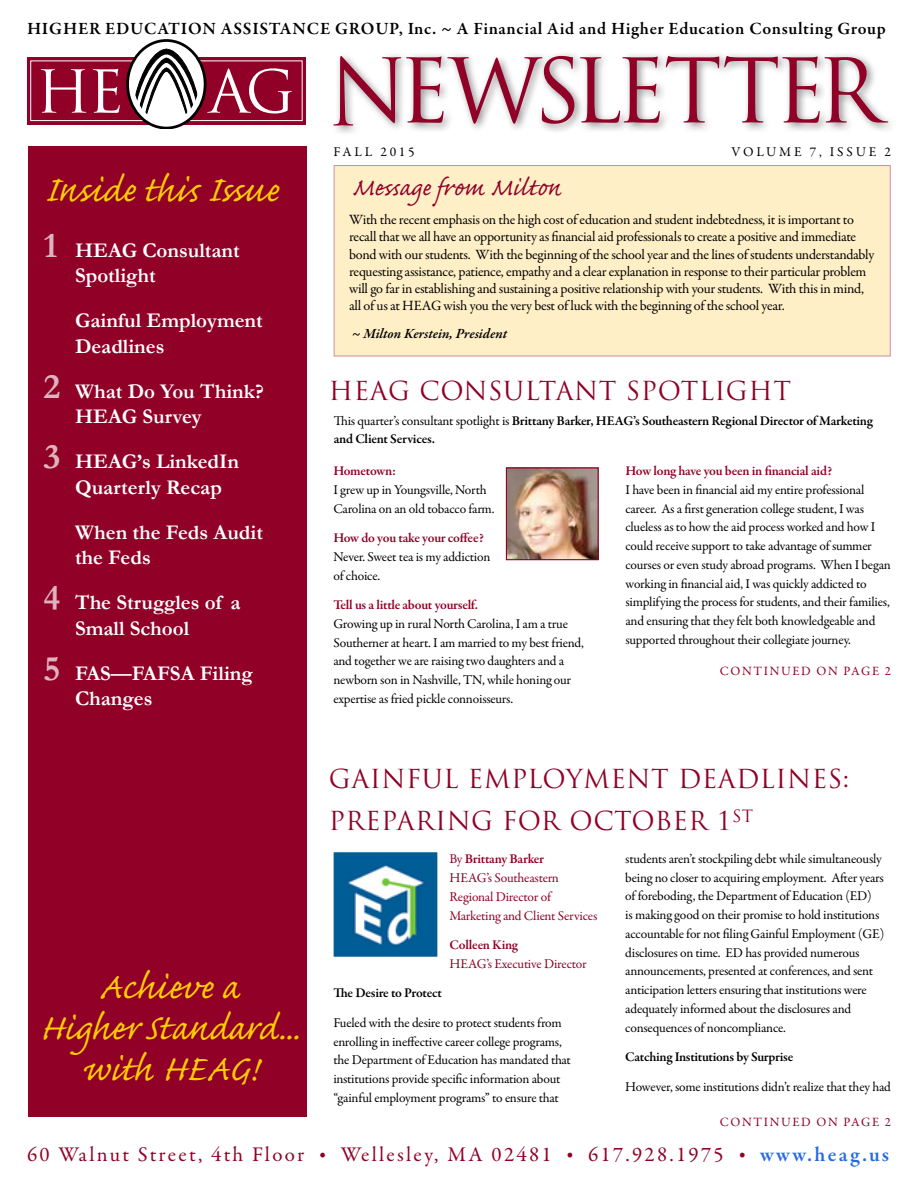
<style>
.page{position:relative;width:918px;height:1188px;background:#fff}
.page>*{position:absolute;margin:0;border:0;box-sizing:border-box;transform-origin:0 0}
.t1{font:46.5px/40.8px "Caflisch Script Pro";letter-spacing:-.005em;color:#ffcd03;text-align:center}
.t2{font:31.5px "Caflisch Script Pro";color:#900027}
.t3{font:25.5px/41.7px "Trajan Pro";letter-spacing:.02em;color:#900027}
.t4{font:700 21px/25.5px "Garamond";color:#fff}
.t5{font:21px "Garamond Premr Pro";letter-spacing:.11em;color:#900027}
.t6{font:600 17.4px "Garamond Premr Pro";letter-spacing:.04em;color:#000}
.t7{font:14.25px/17.2px "Garamond Premr Pro";letter-spacing:-.02em;color:#000}
.t8{font:italic 600 14.25px "Garamond Premr Pro";letter-spacing:-.005em;color:#000}
.t9{font:13.5px/18.8px "Garamond Premr Pro";letter-spacing:-.02em;color:#000}
.t10{font:600 13.5px/18.8px "Garamond Premr Pro";letter-spacing:-.02em;color:#000}
.t11{font:600 13.5px "Garamond Premr Pro";letter-spacing:-.02em;color:#900027}
.t12{font:13.5px/18.8px "Garamond Premr Pro";letter-spacing:-.02em;color:#900027}
.t13{font:13.5px "Garamond Premr Pro";letter-spacing:.21em;color:#000}
.t14{font:13.5px "Garamond Premr Pro";letter-spacing:.2em;color:#000}
.t15{font:12.75px "Garamond Premr Pro";letter-spacing:.13em;color:#900027}
.s1{font-size:36px;color:#deb3be}
.s2{font-weight:400}
.s3{font-weight:600}
.s4{font-size:15px}
.s5{font-weight:600;color:#256ae3}
</style>
<div class="page">
<div style="left:27px;top:57px;width:279px;height:67px;background:#900027"></div>
<div style="left:30px;top:60px;width:273px;height:61px;border:1px solid #fff"></div>
<svg style="left:41px;top:69px;width:45px;height:44px"></svg>
<svg style="left:93px;top:69px;width:27px;height:44px"></svg>
<svg style="left:207px;top:68px;width:85px;height:46px"></svg>
<svg style="left:128px;top:41px;width:77px;height:87px"></svg>
<div style="left:126px;top:39px;width:80px;height:90px;border:3px solid #000;border-radius:50%"></div>
<svg style="left:135px;top:49px;width:63px;height:66px;background:#aeaeae"></svg>
<div style="left:28px;top:141px;width:279px;height:976px;background:#900027"></div>
<div style="left:329px;top:51px;width:569px;height:85px;background:#000;opacity:.46"></div>
<svg style="left:333px;top:56px;width:555px;height:70px"></svg>
<div style="left:14px;top:129px;width:298px;height:16px;background:#fff"></div>
<div style="left:334px;top:165px;width:557px;height:191px;background:#ffefc6;border:1px solid #ce8fa0"></div>
<img style="left:508px;top:469px;width:89px;height:89px">
<div style="left:506px;top:467px;width:93px;height:93px;border:1px solid #900027"></div>
<img style="left:333px;top:852px;width:105px;height:105px">
<p class="t6" style="left:27px;top:18px;width:860px">HIGHER EDUCATION ASSISTANCE GROUP, Inc. ~ A Financial Aid and Higher Education Consulting Group</p>
<p class="t14" style="left:333px;top:144px;width:83px">FALL 2015</p>
<p class="t13" style="left:732px;top:144px;width:161px">VOLUME 7, ISSUE 2</p>
<h1 class="t1" style="left:45px;top:174px;width:236px">Inside this Issue</h1>
<h2 class="t2" style="left:352px;top:171px;width:211px">Message from Milton</h2>
<h3 class="t4" style="left:75px;top:237px;width:166px;text-indent:-32px"><span class="s1">1</span> HEAG Consultant<br>Spotlight</h3>
<h3 class="t4" style="left:75px;top:308px;width:189px">Gainful Employment<br>Deadlines</h3>
<h3 class="t4" style="left:75px;top:378px;width:190px;text-indent:-32px"><span class="s1">2</span> What Do You Think?<br>HEAG Survey</h3>
<h3 class="t4" style="left:75px;top:449px;width:166px;text-indent:-32px"><span class="s1">3</span> HEAG’s LinkedIn<br>Quarterly Recap</h3>
<h3 class="t4" style="left:75px;top:519px;width:189px">When the Feds Audit the Feds</h3>
<h3 class="t4" style="left:75px;top:589px;width:167px;text-indent:-32px"><span class="s1">4</span> The Struggles of a<br>Small School</h3>
<h3 class="t4" style="left:75px;top:660px;width:179px;text-indent:-32px"><span class="s1">5</span> FAS—FAFSA Filing<br>Changes</h3>
<h1 class="t1" style="left:39px;top:971px;width:261px">Achieve a<br>Higher Standard... with HEAG!</h1>
<p class="t7" style="left:349px;top:211px;width:527px">With the recent emphasis on the high cost of education and student indebtedness, it is important to recall that we all have an opportunity as financial aid professionals to create a positive and immediate bond with our students. With the beginning of the school year and the lines of students understandably requesting assistance, patience, empathy and a clear explanation in response to their particular problem will go far in establishing and sustaining a positive relationship with your students. With this in mind, all of us at HEAG wish you the very best of luck with the beginning of the school year.</p>
<p class="t8" style="left:352px;top:325px;width:157px">~ Milton Kerstein, President</p>
<h3 class="t3" style="left:329px;top:370px;width:464px">HEAG CONSULTANT SPOTLIGHT</h3>
<p class="t10" style="left:334px;top:411px;width:541px"><span class="s2">This quarter’s consultant spotlight is</span> Brittany Barker, HEAG’s Southeastern Regional Director of Marketing and Client Services.</p>
<p class="t11" style="left:333px;top:463px;width:64px">Hometown:</p>
<p class="t9" style="left:333px;top:480px;width:163px">I grew up in Youngsville, North<br>Carolina on an old tobacco farm.</p>
<p class="t11" style="left:333px;top:530px;width:152px">How do you take your coffee?</p>
<p class="t9" style="left:333px;top:548px;width:159px">Never. Sweet tea is my addiction of choice.</p>
<p class="t11" style="left:333px;top:597px;width:146px">Tell us a little about yourself.</p>
<p class="t9" style="left:333px;top:615px;width:252px">Growing up in rural North Carolina, I am a true Southerner at heart. I am married to my best friend, and together we are raising two daughters and a newborn son in Nashville, TN, while honing our expertise as fried pickle connoisseurs.</p>
<p class="t11" style="left:626px;top:463px;width:208px">How long have you been in financial aid?</p>
<p class="t9" style="left:626px;top:480px;width:267px">I have been in financial aid my entire professional career. As a first generation college student, I was clueless as to how the aid process worked and how I could receive support to take advantage of summer courses or even study abroad programs. When I began working in financial aid, I was quickly addicted to simplifying the process for students, and their families, and ensuring that they felt both knowledgeable and supported throughout their collegiate journey.</p>
<p class="t15" style="left:720px;top:664px;width:173px">CONTINUED ON PAGE 2</p>
<h3 class="t3" style="left:329px;top:758px;width:522px">GAINFUL EMPLOYMENT DEADLINES:<br>PREPARING FOR OCTOBER 1<sup>ST</sup></h3>
<p class="t12" style="left:449px;top:850px;width:149px">By <span class="s3">Brittany Barker<br></span>HEAG’s Southeastern<br>Regional Director of<br>Marketing and Client Services</p>
<p class="t11" style="left:449px;top:937px;width:70px">Colleen King</p>
<p class="t12" style="left:449px;top:955px;width:139px">HEAG’s Executive Director</p>
<p class="t10" style="left:333px;top:984px;width:110px">The Desire to Protect</p>
<p class="t9" style="left:333px;top:1014px;width:239px">Fueled with the desire to protect students from enrolling in ineffective career college programs, the Department of Education has mandated that institutions provide specific information about “gainful employment programs” to ensure that</p>
<p class="t9" style="left:625px;top:850px;width:260px">students aren’t stockpiling debt while simultaneously being no closer to acquiring employment. After years of foreboding, the Department of Education (ED)<br>is making good on their promise to hold institutions accountable for not filing Gainful Employment (GE) disclosures on time. ED has provided numerous announcements, presented at conferences, and sent anticipation letters ensuring that institutions were adequately informed about the disclosures and consequences of noncompliance.</p>
<p class="t10" style="left:625px;top:1048px;width:169px">Catching Institutions by Surprise</p>
<p class="t9" style="left:625px;top:1078px;width:267px">However, some institutions didn’t realize that they had</p>
<p class="t15" style="left:720px;top:1115px;width:173px">CONTINUED ON PAGE 2</p>
<h3 class="t5" style="left:27px;top:1142px;width:864px">60 Walnut Street, 4th Floor <span class="s4">•</span> Wellesley, MA 02481 <span class="s4">•</span> 617.928.1975 <span class="s4">•</span> <span class="s5">www.heag.us</span></h3>
</div>
